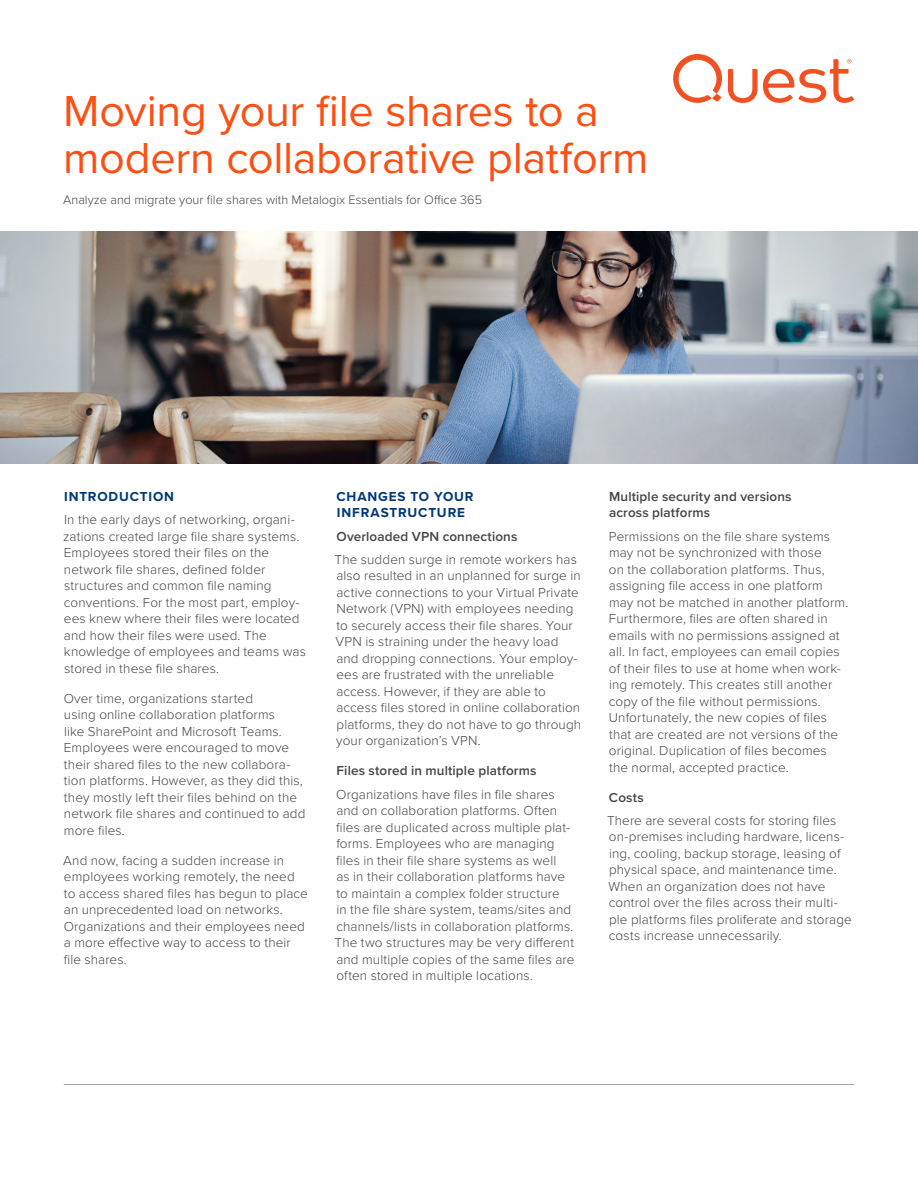
<style>
.page{position:relative;width:918px;height:1188px;background:#fff}
.page>*{position:absolute;margin:0;border:0;box-sizing:border-box;transform-origin:0 0}
.Headline{font:45px/46.5px "Proxima Nova";letter-spacing:-.005em;color:#fb4f14}
.Body{font:300 13.5px/16.5px "Proxima Nova";letter-spacing:.01em;color:#444}
.Section_Heading_2{font:600 13.5px/16.5px "Proxima Nova";letter-spacing:.01em;color:#444}
.Section_Heading_1{font:700 13.5px/16.5px "Proxima Nova";letter-spacing:.065em;color:#003876}
.Footer_Citation{font:300 12.75px "Proxima Nova";color:#444}
</style>
<div class="page">
<svg style="left:728px;top:59px;width:126px;height:44px"></svg>
<svg style="left:673px;top:54px;width:49px;height:49px"></svg>
<img style="left:0;top:231px;width:918px;height:232px">
<hr style="left:64px;top:1084px;width:790px;height:1px;background:#aaa">
<p class="Headline" style="left:63px;top:86px;width:587px">Moving your file shares to a modern collaborative platform</p>
<p class="Footer_Citation" style="left:63px;top:190px;width:420px">Analyze and migrate your file shares with Metalogix Essentials for Office 365</p>
<p class="Section_Heading_1" style="left:64px;top:488px;width:111px">INTRODUCTION</p>
<p class="Body" style="left:63px;top:511px;width:244px">In the early days of networking, organi&shy;zations created large file share systems.<br>Employees stored their files on the network file shares, defined folder structures and common file naming conventions. For the most part, employ&shy;ees knew where their files were located and how their files were used. The knowledge of employees and teams was stored in these file shares.</p>
<p class="Body" style="left:64px;top:689px;width:243px">Over time, organizations started<br>using online collaboration platforms<br>like SharePoint and Microsoft Teams.<br>Employees were encouraged to move their shared files to the new collabora&shy;tion platforms. However, as they did this, they mostly left their files behind on the network file shares and continued to add more files.</p>
<p class="Body" style="left:63px;top:851px;width:246px">And now, facing a sudden increase in employees working remotely, the need to access shared files has begun to place an unprecedented load on networks.<br>Organizations and their employees need a more effective way to access to their file shares.</p>
<p class="Section_Heading_1" style="left:337px;top:488px;width:139px">CHANGES TO YOUR<br>INFRASTRUCTURE</p>
<p class="Section_Heading_2" style="left:336px;top:528px;width:183px">Overloaded VPN connections</p>
<p class="Body" style="left:335px;top:550px;width:248px">The sudden surge in remote workers has also resulted in an unplanned for surge in active connections to your Virtual Private Network (VPN) with employees needing to securely access their file shares. Your VPN is straining under the heavy load and dropping connections. Your employ&shy;ees are frustrated with the unreliable access. However, if they are able to access files stored in online collaboration platforms, they do not have to go through your organization’s VPN.</p>
<p class="Section_Heading_2" style="left:337px;top:762px;width:201px">Files stored in multiple platforms</p>
<p class="Body" style="left:335px;top:785px;width:241px">Organizations have files in file shares and on collaboration platforms. Often files are duplicated across multiple plat&shy;forms. Employees who are managing files in their file share systems as well<br>as in their collaboration platforms have to maintain a complex folder structure<br>in the file share system, teams/sites and channels/lists in collaboration platforms.<br>The two structures may be very different and multiple copies of the same files are often stored in multiple locations.</p>
<p class="Section_Heading_2" style="left:609px;top:488px;width:184px">Multiple security and versions across platforms</p>
<p class="Body" style="left:609px;top:527px;width:241px">Permissions on the file share systems may not be synchronized with those<br>on the collaboration platforms. Thus, assigning file access in one platform may not be matched in another platform.<br>Furthermore, files are often shared in emails with no permissions assigned at all. In fact, employees can email copies of their files to use at home when work&shy;ing remotely. This creates still another copy of the file without permissions.<br>Unfortunately, the new copies of files that are created are not versions of the original. Duplication of files becomes the normal, accepted practice.</p>
<p class="Section_Heading_2" style="left:609px;top:789px;width:36px">Costs</p>
<p class="Body" style="left:607px;top:811px;width:246px">There are several costs for storing files on-premises including hardware, licens&shy;ing, cooling, backup storage, leasing of physical space, and maintenance time.<br>When an organization does not have control over the files across their multi&shy;ple platforms files proliferate and storage costs increase unnecessarily.</p>
</div>
